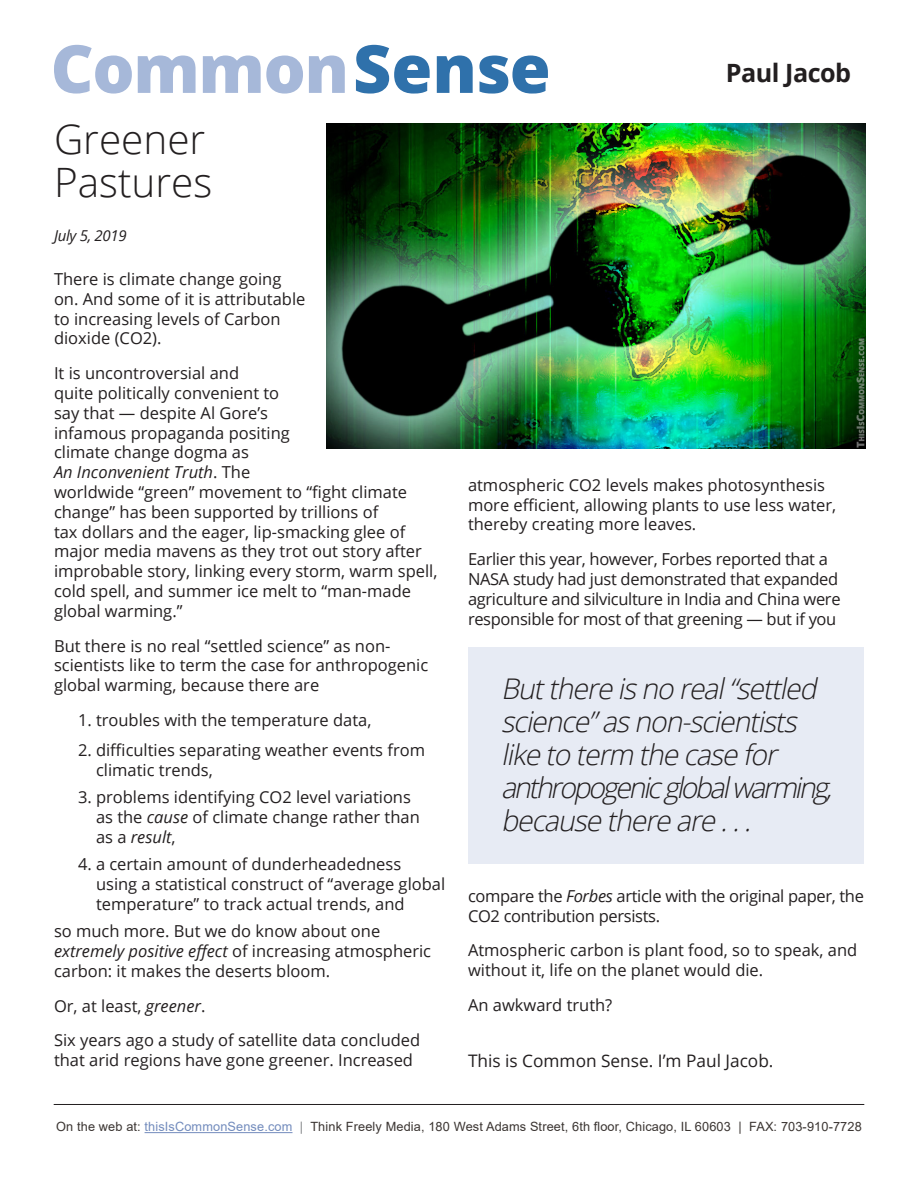
<style>
.page{position:relative;width:918px;height:1188px;background:#fff}
.page>*{position:absolute;margin:0;border:0;box-sizing:border-box;transform-origin:0 0}
.t1{font:800 66.45px "Open Sans";letter-spacing:-.02em;color:#a6b8d9}
.t2{font:300 40.5px/43.2px "Open Sans";color:#231f20}
.t3{font:italic 300 28.5px/33px "Open Sans";color:#231f20}
.t4{font:700 25.2px "Open Sans";letter-spacing:-.02em;color:#231f20}
.t5{font:17.25px "Open Sans";color:#231f20}
.t6{font:16.5px/19.8px "Open Sans";color:#231f20}
.t7{font:16.5px/19.8px "Open Sans";letter-spacing:-.02em;color:#231f20}
.t8{font:italic 15px "Open Sans";letter-spacing:-.02em;color:#231f20}
.t9{font:12.75px "Arial";letter-spacing:.01em;color:#3b3532}
.s1{color:#2f71ab}
.s2{font-style:italic}
.s3{color:#738cbd}
.s4{color:#808285}
</style>
<div class="page">
<hr style="left:145px;top:1132px;width:148px;height:1px;background:#738cbd">
<img style="left:327px;top:124px;width:539px;height:325px">
<hr style="left:54px;top:1104px;width:810px;height:1px;background:#231f20">
<div style="left:468px;top:647px;width:396px;height:217px;background:#e7ebf4"></div>
<p class="t1" style="left:51px;top:18px;width:502px">Common<span class="s1">Sense</span></p>
<p class="t4" style="left:726px;top:55px;width:127px">Paul Jacob</p>
<p class="t2" style="left:54px;top:117px;width:160px">Greener<br>Pastures</p>
<p class="t8" style="left:54px;top:226px;width:74px">July 5, 2019</p>
<p class="t6" style="left:54px;top:269px;width:253px">There is climate change going on. And some of it is attributable to increasing levels of Carbon dioxide (CO2).</p>
<p class="t6" style="left:54px;top:363px;width:385px">It is uncontroversial and<br>quite politically convenient to<br>say that — despite Al Gore’s<br>infamous propaganda positing<br>climate change dogma as<br><span class="s2">An Inconvenient Truth</span>. The<br>worldwide “green” movement to “fight climate change” has been supported by trillions of<br>tax dollars and the eager, lip-smacking glee of major media mavens as they trot out story after improbable story, linking every storm, warm spell, cold spell, and summer ice melt to “man-made global warming.”</p>
<p class="t6" style="left:54px;top:635px;width:376px">But there is no real “settled science” as non&shy;scientists like to term the case for anthropogenic global warming, because there are</p>
<p class="t6" style="left:78px;top:710px;width:295px">1. troubles with the temperature data,</p>
<p class="t6" style="left:96px;top:740px;width:331px;text-indent:-18px">2. difficulties separating weather events from climatic trends,</p>
<p class="t6" style="left:96px;top:787px;width:325px;text-indent:-18px">3. problems identifying CO2 level variations as the <span class="s2">cause</span> of climate change rather than as a <span class="s2">result</span>,</p>
<p class="t6" style="left:96px;top:854px;width:351px;text-indent:-18px">4. a certain amount of dunderheadedness using a statistical construct of “average global temperature” to track actual trends, and</p>
<p class="t6" style="left:54px;top:921px;width:379px">so much more. But we do know about one <span class="s2">extremely positive effect</span> of increasing atmospheric carbon: it makes the deserts bloom.</p>
<p class="t6" style="left:54px;top:995px;width:153px">Or, at least, <span class="s2">greener</span>.</p>
<p class="t6" style="left:54px;top:1030px;width:368px">Six years ago a study of satellite data concluded that arid regions have gone greener. Increased</p>
<p class="t6" style="left:468px;top:475px;width:370px">atmospheric CO2 levels makes photosynthesis more efficient, allowing plants to use less water, thereby creating more leaves.</p>
<p class="t7" style="left:468px;top:549px;width:374px">Earlier this year, however, Forbes reported that a NASA study had just demonstrated that expanded agriculture and silviculture in India and China were responsible for most of that greening — but if you</p>
<p class="t3" style="left:501px;top:672px;width:340px">Butthereisnoreal“settled science”asnon-scientists liketoterm thecasefor anthropogenicglobalwarming, becausethereare...</p>
<p class="t7" style="left:468px;top:886px;width:398px">compare the <span class="s2">Forbes</span> article with the original paper, the<br>CO2 contribution persists.</p>
<p class="t6" style="left:468px;top:940px;width:391px">Atmospheric carbon is plant food, so to speak, and without it, life on the planet would die.</p>
<p class="t6" style="left:468px;top:995px;width:146px">An awkward truth?</p>
<p class="t5" style="left:468px;top:1048px;width:307px">This is Common Sense. I’m Paul Jacob.</p>
<p class="t9" style="left:56px;top:1118px;width:807px">On the web at: <span class="s3">thisIsCommonSense.com</span> <span class="s4">|</span> Think Freely Media, 180 West Adams Street, 6th floor, Chicago, IL 60603 | FAX: 703-910-7728</p>
</div>
